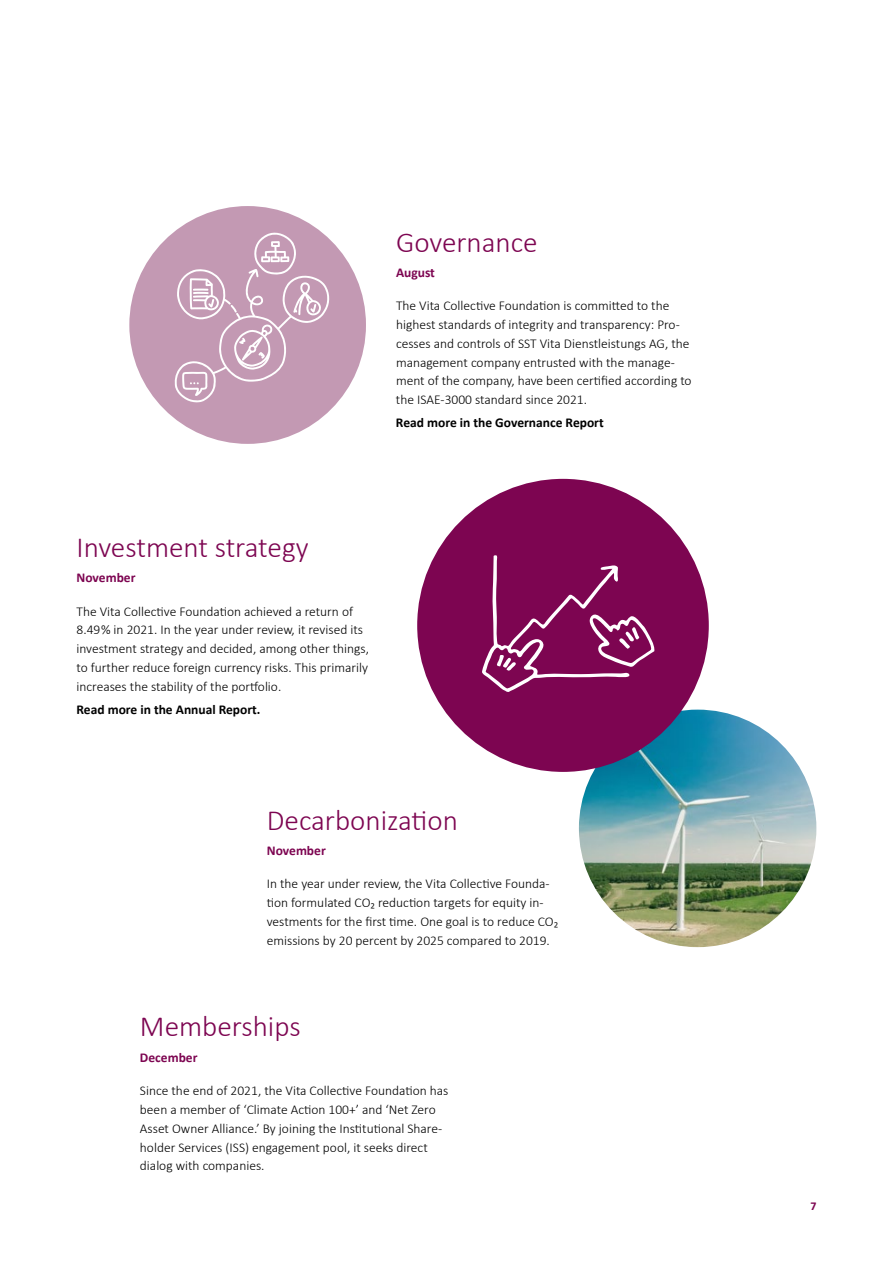
<style>
.page{position:relative;width:893px;height:1263px;background:#fff}
.page>*{position:absolute;margin:0;border:0;box-sizing:border-box;transform-origin:0 0}
.t1{font:300 29.25px "Calibri";color:#7d0551}
.t2{font:300 13.5px/18.8px "Calibri";color:#000}
.t3{font:700 13.5px "Calibri";color:#000}
.t4{font:700 13.5px "Calibri";color:#7d0551}
.t5{font:700 12px "Calibri";color:#7d0551}
</style>
<div class="page">
<img style="left:579px;top:710px;width:237px;height:237px;border-radius:119px">
<div style="left:417px;top:479px;width:292px;height:293px;background:#7d0551;border-radius:50%"></div>
<svg style="left:482px;top:555px;width:173px;height:137px"></svg>
<div style="left:129px;top:206px;width:237px;height:238px;background:#c399b3;border-radius:50%"></div>
<svg style="left:174px;top:231px;width:156px;height:171px"></svg>
<h1 class="t1" style="left:396px;top:224px;width:143px">Governance</h1>
<p class="t4" style="left:396px;top:264px;width:40px">August</p>
<p class="t2" style="left:396px;top:296px;width:297px">The Vita Collective Foundation is committed to the highest standards of integrity and transparency: Pro&shy;cesses and controls of SST Vita Dienstleistungs AG, the management company entrusted with the manage&shy;ment of the company, have been certified according to the ISAE-3000 standard since 2021.</p>
<p class="t3" style="left:396px;top:414px;width:209px">Read more in the Governance Report</p>
<h1 class="t1" style="left:77px;top:529px;width:234px">Investment strategy</h1>
<p class="t4" style="left:77px;top:569px;width:60px">November</p>
<p class="t2" style="left:77px;top:601px;width:294px">The Vita Collective Foundation achieved a return of 8.49% in 2021. In the year under review, it revised its investment strategy and decided, among other things, to further reduce foreign currency risks. This primarily increases the stability of the portfolio.</p>
<p class="t3" style="left:77px;top:700px;width:186px">Read more in the Annual Report.</p>
<h1 class="t1" style="left:267px;top:802px;width:193px">Decarbonization</h1>
<p class="t4" style="left:267px;top:841px;width:60px">November</p>
<p class="t2" style="left:267px;top:874px;width:293px">In the year under review, the Vita Collective Founda&shy;tion formulated CO₂ reduction targets for equity in&shy;vestments for the first time. One goal is to reduce CO₂ emissions by 20 percent by 2025 compared to 2019.</p>
<h1 class="t1" style="left:140px;top:1009px;width:162px">Memberships</h1>
<p class="t4" style="left:140px;top:1048px;width:59px">December</p>
<p class="t2" style="left:140px;top:1081px;width:310px">Since the end of 2021, the Vita Collective Foundation has been a member of ‘Climate Action 100+’ and ‘Net Zero Asset Owner Alliance.’ By joining the Institutional Share&shy;holder Services (ISS) engagement pool, it seeks direct dialog with companies.</p>
<p class="t5" style="left:810px;top:1198px;width:8px">7</p>
</div>
